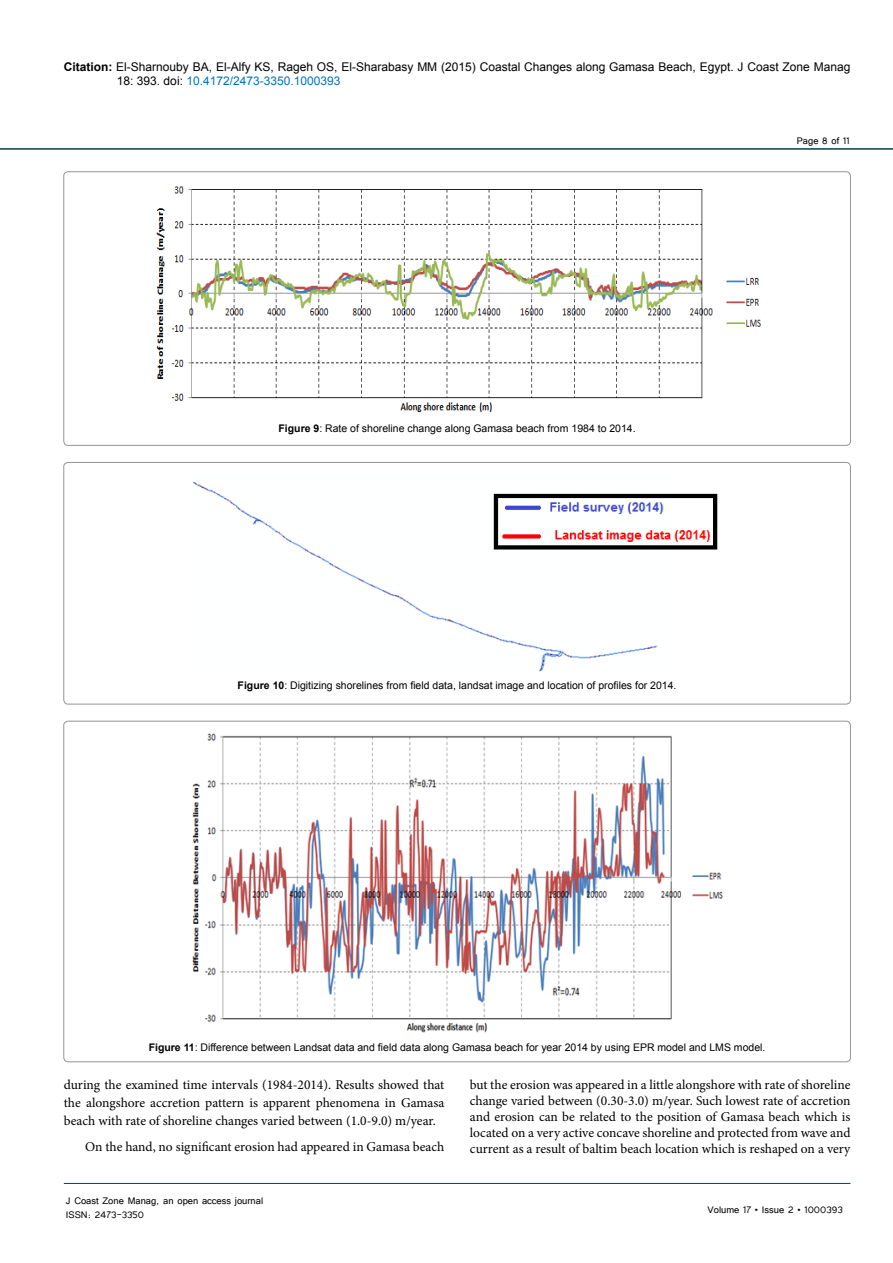
<style>
.page{position:relative;width:893px;height:1263px;background:#fff}
.page>*{position:absolute;margin:0;border:0;box-sizing:border-box;transform-origin:0 0}
.t1{font:13.5px/16.2px "Minion Pro";color:#000;text-align:justify}
.t2{font:12px/14.4px "Arial";color:#000}
.t3{font:12px/14.4px "Tunga";color:#000}
.t4{font:10.5px "Arial";color:#000}
.s1{font-weight:700}
.s2{color:#0072bc}
</style>
<div class="page">
<hr style="left:0;top:148px;width:893px;height:2px;background:#004440">
<hr style="left:64px;top:1183px;width:786px;height:1px;background:#004440">
<svg style="left:156px;top:186px;width:605px;height:227px"></svg>
<img style="left:193px;top:481px;width:525px;height:191px">
<div style="left:64px;top:462px;width:786px;height:242px;border:1px solid #939598;border-radius:4px"></div>
<img style="left:192px;top:733px;width:531px;height:300px">
<p class="t2" style="left:117px;top:60px;width:735px;text-indent:-53px"><span class="s1">Citation:</span> El-Sharnouby BA, El-Alfy KS, Rageh OS, El-Sharabasy MM (2015) Coastal Changes along Gamasa Beach, Egypt. J Coast Zone Manag<br>18: 393. doi: <span class="s2">10.4172/2473-3350.1000393</span></p>
<p class="t4" style="left:278px;top:422px;width:359px"><span class="s1">Figure 9</span>: Rate of shoreline change along Gamasa beach from 1984 to 2014.</p>
<p class="t4" style="left:238px;top:679px;width:440px"><span class="s1">Figure 10</span>: Digitizing shorelines from field data, landsat image and location of profiles for 2014.</p>
<p class="t3" style="left:797px;top:133px;width:55px">Page 8 of 11</p>
<p class="t4" style="left:149px;top:1040px;width:618px"><span class="s1">Figure 11</span>: Difference between Landsat data and field data along Gamasa beach for year 2014 by using EPR model and LMS model.</p>
<p class="t1" style="left:64px;top:1075px;width:382px;line-height:18px">during the examined time intervals (1984-2014). Results showed that the alongshore accretion pattern is apparent phenomena in Gamasa beach with rate of shoreline changes varied between (1.0-9.0) m/year.</p>
<p class="t1" style="left:85px;top:1139px;width:361px">On the hand, no significant erosion had appeared in Gamasa beach</p>
<p class="t3" style="left:66px;top:1192px;width:199px">J Coast Zone Manag, an open access journal<br>ISSN: 2473-3350</p>
<p class="t1" style="left:470px;top:1076px;width:382px">but the erosion was appeared in a little alongshore with rate of shoreline change varied between (0.30-3.0) m/year. Such lowest rate of accretion and erosion can be related to the position of Gamasa beach which is located on a very active concave shoreline and protected from wave and current as a result of baltim beach location which is reshaped on a very</p>
<p class="t3" style="left:708px;top:1202px;width:137px">Volume 17 • Issue 2 • 1000393</p>
</div>
